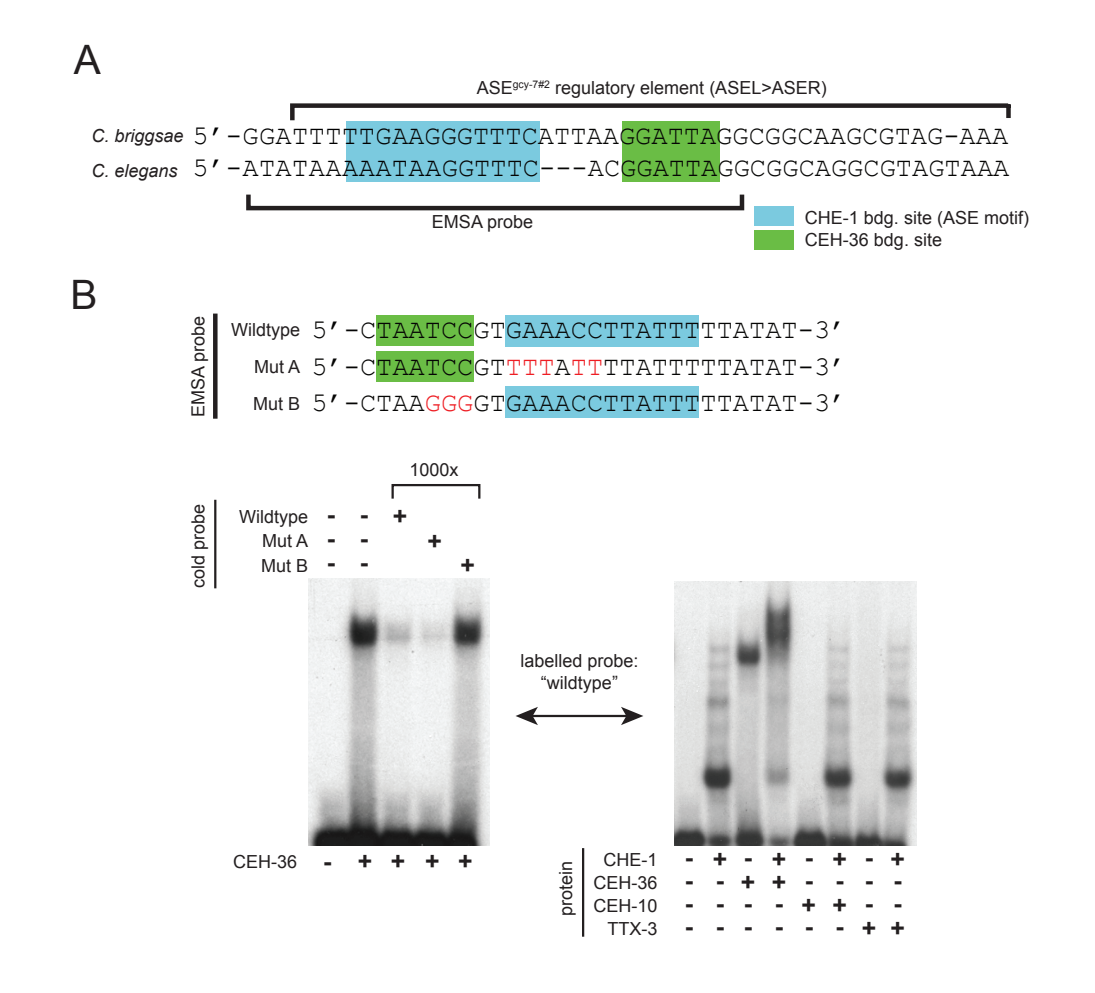
<style>
.page{position:relative;width:1095px;height:993px;background:#fff}
.page>*{position:absolute;margin:0;border:0;box-sizing:border-box;transform-origin:0 0}
.t1{font:40.5px "Arial";color:#231f20}
.t2{font:27px/32.4px "Courier New";color:#050504}
.t3{font:700 24.75px/23.2px "Arial";color:#231f20}
.t4{font:18px/21.6px "Arial";color:#231f20}
.t5{font:italic 18px "Arial";color:#231f20}
.s1{color:#000}
.s2{color:#ee1d23}
.s3{font-weight:700;font-size:24.75px}
</style>
<div class="page">
<div style="left:376px;top:315px;width:98px;height:31px;background:#6abd45"></div>
<div style="left:376px;top:351px;width:98px;height:31px;background:#6abd45"></div>
<div style="left:505px;top:315px;width:193px;height:31px;background:#7bcadf"></div>
<div style="left:505px;top:386px;width:193px;height:31px;background:#7bcadf"></div>
<div style="left:622px;top:122px;width:98px;height:60px;background:#6abd45"></div>
<div style="left:346px;top:121px;width:194px;height:61px;background:#7bcadf"></div>
<div style="left:754px;top:206px;width:39px;height:20px;background:#7bcadf"></div>
<div style="left:754px;top:229px;width:39px;height:20px;background:#6abd45"></div>
<hr style="left:213px;top:313px;width:4px;height:105px;background:#231f20">
<svg style="left:290px;top:103px;width:721px;height:19px"></svg>
<div style="left:246px;top:192px;width:498px;height:18px;border:4px solid #231f20"></div>
<img style="left:309px;top:578px;width:180px;height:266px">
<img style="left:674px;top:581px;width:241px;height:263px">
<div style="left:391px;top:484px;width:89px;height:15px;border:2px solid #231f20"></div>
<hr style="left:581px;top:847px;width:3px;height:89px;background:#231f20">
<hr style="left:214px;top:499px;width:2px;height:89px;background:#231f20">
<hr style="left:531px;top:714px;width:96px;height:2px;background:#231f20">
<svg style="left:515px;top:707px;width:22px;height:17px"></svg>
<svg style="left:620px;top:707px;width:23px;height:17px"></svg>
<h1 class="t1" style="left:74px;top:33px;width:29px">A</h1>
<p class="t5" style="left:91px;top:124px;width:94px">C. briggsae</p>
<p class="t5" style="left:91px;top:158px;width:88px">C. elegans</p>
<p class="t4" style="left:476px;top:77px;width:351px">ASE<sup>gcy-7#2</sup> regulatory element (ASEL&gt;ASER)</p>
<h2 class="t2" style="left:192px;top:118px;width:818px"><span class="s1">5’-GGATTTTTG</span>AAGGGTTTCATTAAGGATTAGGCGGCAAGCGTAG-AAA<br><span class="s1">5’-ATATAAAAATAA</span>GGTTTC---ACGGATTAGGCGGCAGGCGTAGTAAA</h2>
<h1 class="t1" style="left:70px;top:268px;width:29px">B</h1>
<p class="t4" style="left:432px;top:211px;width:103px">EMSA probe</p>
<p class="t4" style="left:804px;top:207px;width:226px">CHE-1 bdg. site (ASE motif)<br>CEH-36 bdg. site</p>
<p class="t4" style="left:187px;top:416px;width:103px;rotate:-90deg">EMSA probe</p>
<p class="t4" style="left:231px;top:318px;width:71px">Wildtype</p>
<h2 class="t2" style="left:311px;top:312px;width:536px">5’-CTAATCCGTGAAACCTTATTTTTATAT-3’</h2>
<p class="t4" style="left:254px;top:356px;width:48px">Mut A</p>
<h2 class="t2" style="left:311px;top:349px;width:536px">5’-CTAATCCGT<span class="s2">TTT</span>A<span class="s2">TT</span>TTATTTTTATAT-3’</h2>
<p class="t4" style="left:253px;top:393px;width:49px">Mut B</p>
<h2 class="t2" style="left:311px;top:385px;width:536px">5’-CTAA<span class="s2">GGG</span>GTGAAACCTTATTTTTATAT-3’</h2>
<p class="t4" style="left:187px;top:587px;width:86px;rotate:-90deg">cold probe</p>
<p class="t4" style="left:409px;top:459px;width:51px">1000x</p>
<p class="t4" style="left:239px;top:506px;width:71px">Wildtype</p>
<p class="t4" style="left:262px;top:530px;width:48px">Mut A</p>
<p class="t4" style="left:261px;top:554px;width:49px">Mut B</p>
<h3 class="t3" style="left:327px;top:503px;width:43px">- -</h3>
<h3 class="t3" style="left:327px;top:527px;width:43px">- -</h3>
<h3 class="t3" style="left:327px;top:551px;width:43px">- -</h3>
<h3 class="t3" style="left:393px;top:505px;width:16px">+</h3>
<h3 class="t3" style="left:427px;top:530px;width:16px">+</h3>
<h3 class="t3" style="left:460px;top:554px;width:16px">+</h3>
<p class="t4" style="left:520px;top:650px;width:120px;text-align:center">labelled probe: “wildtype”</p>
<p class="t4" style="left:233px;top:850px;width:66px">CEH-36</p>
<h3 class="t3" style="left:323px;top:850px;width:151px">- ++++</h3>
<p class="t4" style="left:555px;top:915px;width:57px;rotate:-90deg">protein</p>
<p class="t4" style="left:603px;top:848px;width:125px">CHE-1 <span class="s3">- +</span></p>
<h3 class="t3" style="left:743px;top:846px;width:162px">- -+-+</h3>
<h3 class="t3" style="left:771px;top:848px;width:16px">+</h3>
<p class="t4" style="left:593px;top:871px;width:132px">CEH-36 <span class="s3">- -</span></p>
<h3 class="t3" style="left:771px;top:871px;width:16px">+</h3>
<h3 class="t3" style="left:740px;top:871px;width:16px">+</h3>
<h3 class="t3" style="left:804px;top:868px;width:99px">----</h3>
<p class="t4" style="left:593px;top:893px;width:132px;line-height:23.2px;text-align:right">CEH-10 <span class="s3">- -<br></span>TTX-3 <span class="s3">- -</span></p>
<h3 class="t3" style="left:743px;top:892px;width:10px">- -</h3>
<h3 class="t3" style="left:774px;top:892px;width:70px">- ---</h3>
<h3 class="t3" style="left:864px;top:892px;width:38px">- -</h3>
<h3 class="t3" style="left:801px;top:894px;width:47px">+ +</h3>
<h3 class="t3" style="left:861px;top:917px;width:45px">+ +</h3>
</div>
